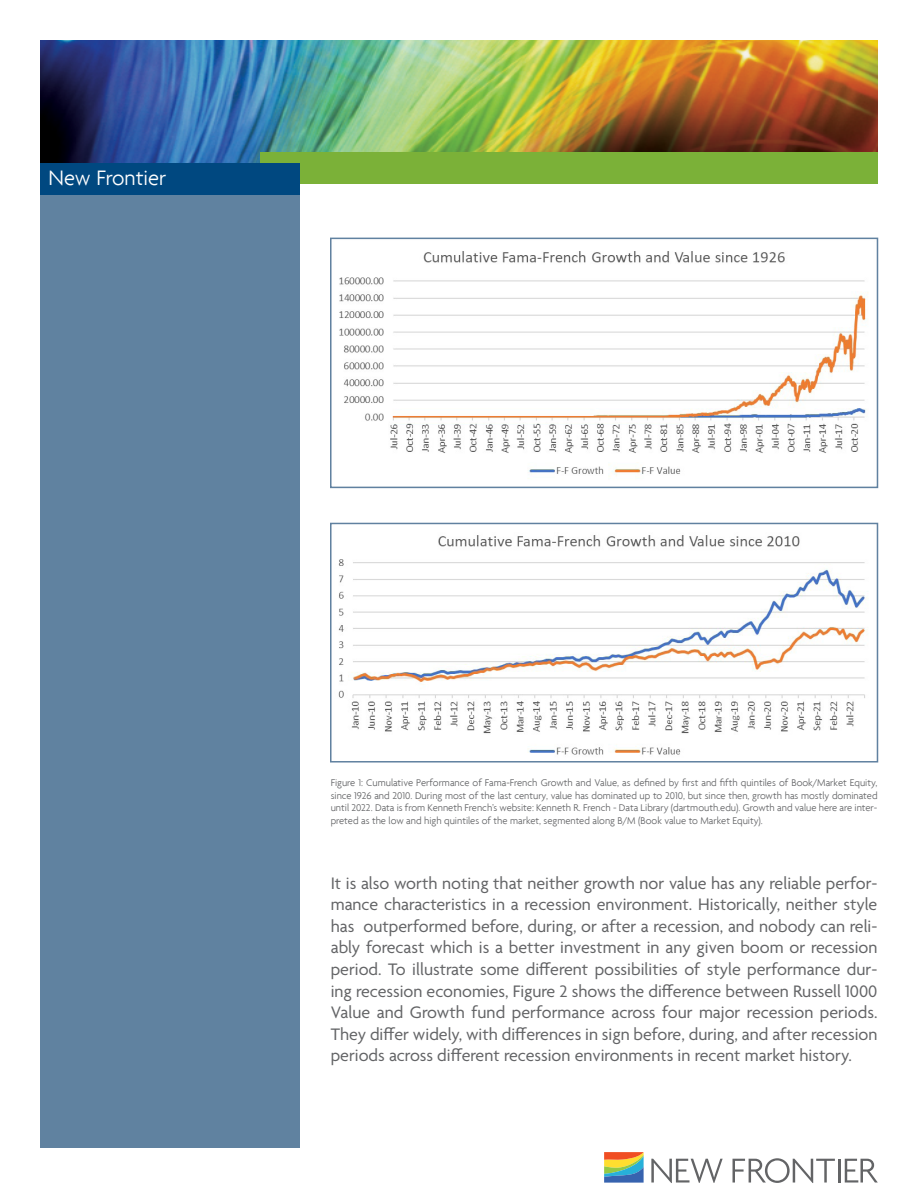
<style>
.page{position:relative;width:918px;height:1188px;background:#fff}
.page>*{position:absolute;margin:0;border:0;box-sizing:border-box;transform-origin:0 0}
.t1{font:300 22.5px "Agenda";color:#fff}
.t2{font:18px/21.6px "Agenda";color:#636466;text-align:justify}
.t3{font:300 10.5px/12.6px "Agenda";color:#636466;text-align:justify}
</style>
<div class="page">
<div style="left:40px;top:162px;width:260px;height:986px;background:#6082a0"></div>
<img style="left:40px;top:40px;width:838px;height:123px">
<div style="left:260px;top:152px;width:618px;height:32px;background:#7bb138"></div>
<div style="left:40px;top:163px;width:260px;height:32px;background:#004880"></div>
<img style="left:339px;top:251px;width:529px;height:228px">
<div style="left:330px;top:238px;width:548px;height:250px;border:2px solid #6081a0"></div>
<img style="left:338px;top:535px;width:530px;height:220px">
<div style="left:330px;top:523px;width:548px;height:240px;border:2px solid #6081a0"></div>
<svg style="left:651px;top:1159px;width:72px;height:24px"></svg>
<svg style="left:733px;top:1158px;width:102px;height:25px"></svg>
<hr style="left:838px;top:1159px;width:2px;height:24px;background:#636466">
<svg style="left:845px;top:1159px;width:33px;height:24px"></svg>
<svg style="left:604px;top:1152px;width:40px;height:31px"></svg>
<p class="t1" style="left:48px;top:164px;width:119px">New Frontier</p>
<p class="t3" style="left:331px;top:776px;width:548px">Figure 1: Cumulative Performance of Fama-French Growth and Value, as defined by first and fifth quintiles of Book/Market Equity, since 1926 and 2010. During most of the last century, value has dominated up to 2010, but since then, growth has mostly dominated until 2022. Data is from Kenneth French’s website: Kenneth R. French - Data Library (dartmouth.edu). Growth and value here are inter&shy;preted as the low and high quintiles of the market, segmented along B/M (Book value to Market Equity).</p>
<p class="t2" style="left:331px;top:873px;width:548px">It is also worth noting that neither growth nor value has any reliable perfor&shy;mance characteristics in a recession environment. Historically, neither style has outperformed before, during, or after a recession, and nobody can reli&shy;ably forecast which is a better investment in any given boom or recession period. To illustrate some different possibilities of style performance dur&shy;ing recession economies, Figure 2 shows the difference between Russell 1000<br>Value and Growth fund performance across four major recession periods.<br>They differ widely, with differences in sign before, during, and after recession periods across different recession environments in recent market history.</p>
</div>
